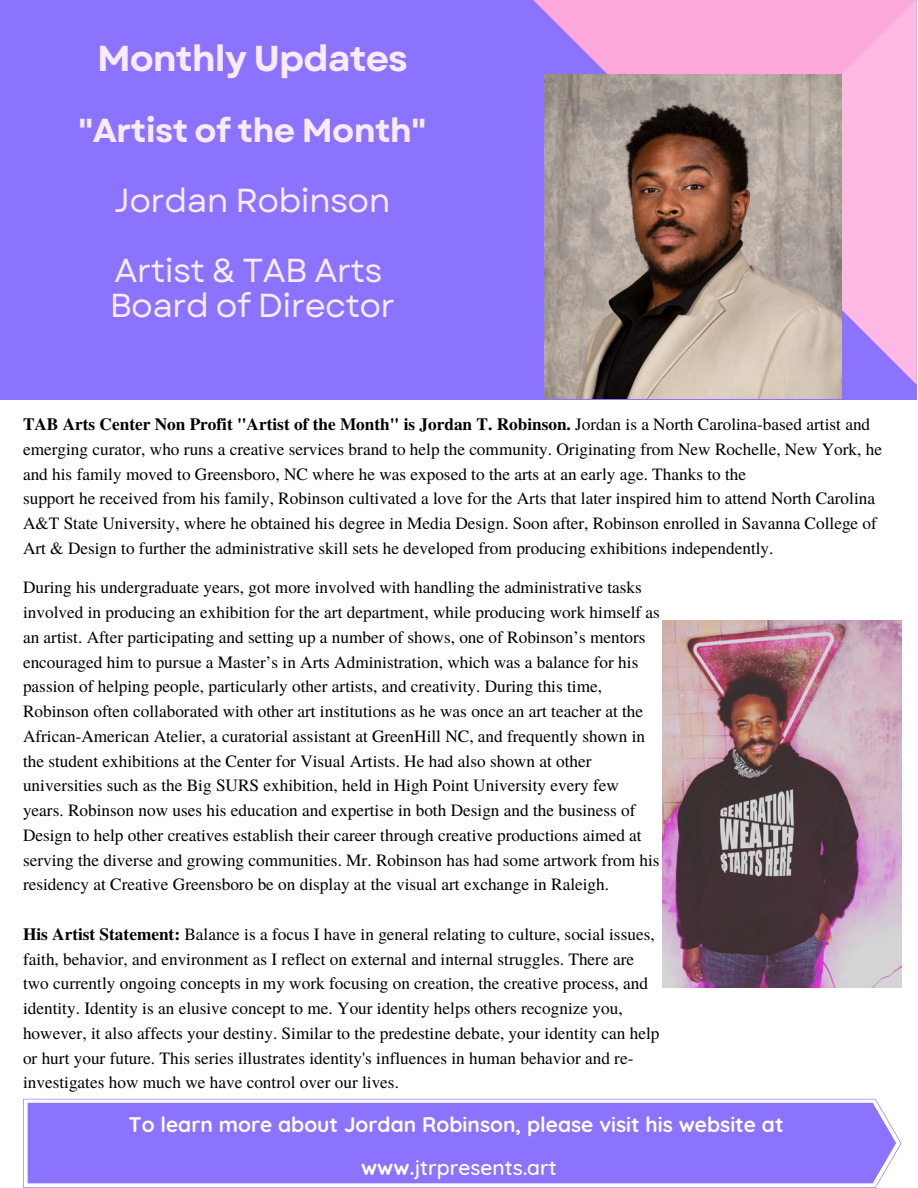
<style>
.page{position:relative;width:918px;height:1188px;background:#fff}
.page>*{position:absolute;margin:0;border:0;box-sizing:border-box;transform-origin:0 0}
.t1{font:700 36px "Garet";letter-spacing:-.025em;color:#f8eaff}
.t2{font:33.15px/69.8px "Garet";letter-spacing:-.02em;color:#f8eaff}
.t3{font:700 33.15px "Garet";letter-spacing:-.02em;color:#f8eaff}
.t4{font:700 21px/42.8px "Quicksand";color:#fff;text-align:center}
.t5{font:17.25px/24.8px "Te X Gyre Termes";color:#000}
.s1{font-weight:700}
.s2{font-weight:500}
</style>
<div class="page">
<div style="left:0;top:0;width:917px;height:399px;background:#8b73ff"></div>
<svg style="left:533px;top:0;width:385px;height:385px;fill:#ffa8dc"></svg>
<svg style="left:838px;top:0;width:79px;height:385px;background:#f3b0e4"></svg>
<svg style="left:23px;top:1099px;width:878px;height:89px;background:#9681ff"></svg>
<img style="left:545px;top:75px;width:297px;height:324px">
<img style="left:662px;top:621px;width:240px;height:366px">
<h1 class="t1" style="left:97px;top:33px;width:313px">Monthly Updates</h1>
<h2 class="t3" style="left:79px;top:107px;width:349px">"Artist of the Month"</h2>
<h2 class="t2" style="left:114px;top:166px;width:278px">Jordan Robinson<br>Artist &amp; TAB Arts</h2>
<h2 class="t2" style="left:110px;top:270px;width:287px">Board of Director</h2>
<p class="t5" style="left:23px;top:411px;width:861px"><span class="s1">TAB Arts Center Non Profit "Artist of the Month" is Jordan T. Robinson.</span> Jordan is a North Carolina-based artist and emerging curator, who runs a creative services brand to help the community. Originating from New Rochelle, New York, he and his family moved to Greensboro, NC where he was exposed to the arts at an early age. Thanks to the<br>support he received from his family, Robinson cultivated a love for the Arts that later inspired him to attend North Carolina A&amp;T State University, where he obtained his degree in Media Design. Soon after, Robinson enrolled in Savanna College of Art &amp; Design to further the administrative skill sets he developed from producing exhibitions independently.</p>
<p class="t5" style="left:23px;top:574px;width:639px">During his undergraduate years, got more involved with handling the administrative tasks involved in producing an exhibition for the art department, while producing work himself as an artist. After participating and setting up a number of shows, one of Robinson’s mentors encouraged him to pursue a Master’s in Arts Administration, which was a balance for his passion of helping people, particularly other artists, and creativity. During this time, Robinson often collaborated with other art institutions as he was once an art teacher at the African-American Atelier, a curatorial assistant at GreenHill NC, and frequently shown in the student exhibitions at the Center for Visual Artists. He had also shown at other universities such as the Big SURS exhibition, held in High Point University every few years. Robinson now uses his education and expertise in both Design and the business of Design to help other creatives establish their career through creative productions aimed at serving the diverse and growing communities. Mr. Robinson has had some artwork from his residency at Creative Greensboro be on display at the visual art exchange in Raleigh.</p>
<p class="t5" style="left:23px;top:921px;width:638px"><span class="s1">His Artist Statement:</span> Balance is a focus I have in general relating to culture, social issues, faith, behavior, and environment as I reflect on external and internal struggles. There are two currently ongoing concepts in my work focusing on creation, the creative process, and identity. Identity is an elusive concept to me. Your identity helps others recognize you, however, it also affects your destiny. Similar to the predestine debate, your identity can help or hurt your future. This series illustrates identity's influences in human behavior and re&shy;investigates how much we have control over our lives.</p>
<p class="t4" style="left:129px;top:1103px;width:657px">To learn more about Jordan Robinson, please visit his website at www.<span class="s2">jtrpresents.art</span></p>
</div>
